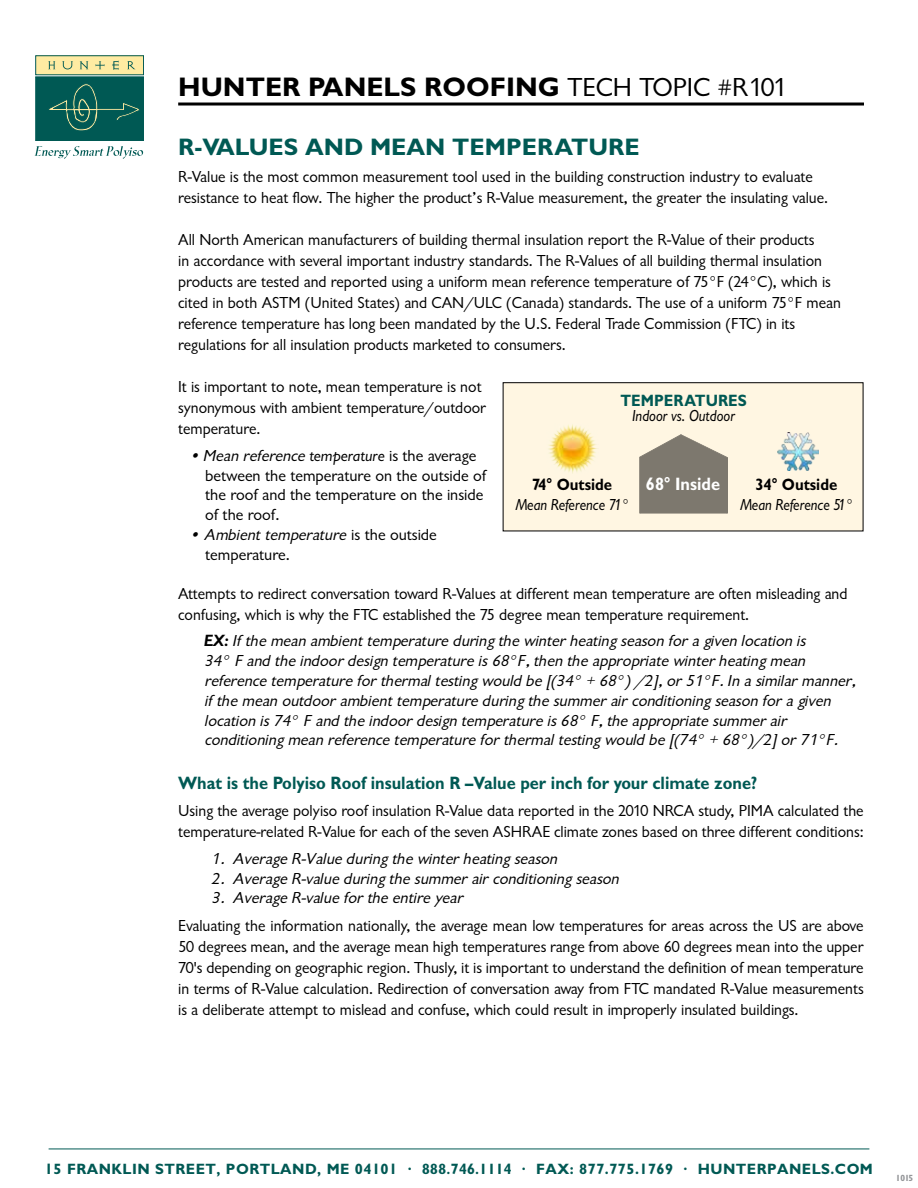
<style>
.page{position:relative;width:918px;height:1188px;background:#fff}
.page>*{position:absolute;margin:0;border:0;box-sizing:border-box;transform-origin:0 0}
.t1{font:27px "Classical Sans Bold DTC";color:#000}
.t2{font:24px "Classical Sans Bold DTC";color:#005954}
.t3{font:18px "Classical Sans Bold DTC";color:#005954;scale:.91 1}
.t4{font:18px "Classical Sans Bold DTC";color:#fff;scale:.91 1}
.t5{font:16.5px/21px "Classical Sans Regular DTC";color:#000}
.t6{font:italic 16.5px/19.8px "Classical Sans";color:#000}
.t7{font:16.5px "Classical Sans Reg Ita DTC";color:#000;scale:.91 1}
.t8{font:16.5px "Classical Sans Bold DTC";color:#000;scale:.91 1}
.t9{font:16.5px "Classical Sans Bold DTC";color:#005954;scale:.91 1}
.t10{font:15px "Classical Sans Bold DTC";letter-spacing:.03em;color:#005954}
.t11{font:9px "Classical Sans Bold Cond DTC";color:#939598}
.s1{font-family:"Classical Sans Regular DTC"}
.s2{font-family:"Classical Sans Reg Ita DTC";font-style:normal}
.s3{font-family:"Classical Sans Regular DTC";font-style:normal}
.s4{font-family:"Classical Sans Bold Ita DTC";font-style:normal}
.s5{font-family:"Classical Sans Bold Cond DTC"}
</style>
<div class="page">
<div style="left:36px;top:77px;width:108px;height:63px;background:#005954"></div>
<div style="left:35px;top:77px;width:109px;height:64px;border:1px solid #005954"></div>
<svg style="left:48px;top:83px;width:92px;height:48px"></svg>
<div style="left:36px;top:56px;width:108px;height:19px;background:#ffeba2"></div>
<svg style="left:48px;top:61px;width:7px;height:8px"></svg>
<svg style="left:62px;top:61px;width:11px;height:8px"></svg>
<svg style="left:80px;top:61px;width:8px;height:8px"></svg>
<svg style="left:96px;top:61px;width:9px;height:8px"></svg>
<svg style="left:113px;top:60px;width:6px;height:10px"></svg>
<svg style="left:127px;top:61px;width:8px;height:8px"></svg>
<svg style="left:34px;top:146px;width:109px;height:13px"></svg>
<hr style="left:178px;top:103px;width:686px;height:3px;background:#000">
<hr style="left:49px;top:1149px;width:820px;height:1px;background:#005954">
<div style="left:503px;top:383px;width:360px;height:148px;background:#fff6e2"></div>
<div style="left:503px;top:382px;width:360px;height:149px;border:1px solid #000"></div>
<img style="left:548px;top:424px;width:49px;height:49px">
<img style="left:777px;top:432px;width:41px;height:39px">
<svg style="left:639px;top:434px;width:89px;height:79px;background:#908a7f"></svg>
<h1 class="t1" style="left:178px;top:72px;width:611px">HUNTER PANELS ROOFING <span class="s1">TECH TOPIC #R101</span></h1>
<h2 class="t2" style="left:178px;top:133px;width:463px">R-VALUES AND MEAN TEMPERATURE</h2>
<p class="t5" style="left:178px;top:167px;width:651px">R-Value is the most common measurement tool used in the building construction industry to evaluate resistance to heat flow. The higher the product’s R-Value measurement, the greater the insulating value.</p>
<p class="t5" style="left:178px;top:230px;width:664px">All North American manufacturers of building thermal insulation report the R-Value of their products<br>in accordance with several important industry standards. The R-Values of all building thermal insulation products are tested and reported using a uniform mean reference temperature of 75°F (24°C), which is cited in both ASTM (United States) and CAN/ULC (Canada) standards. The use of a uniform 75°F mean reference temperature has long been mandated by the U.S. Federal Trade Commission (FTC) in its regulations for all insulation products marketed to consumers.</p>
<p class="t5" style="left:178px;top:377px;width:310px">It is important to note, mean temperature is not synonymous with ambient temperature/outdoor temperature.</p>
<p class="t6" style="left:190px;top:446px;width:288px">• Mean reference <span class="s2">temperature</span> <span class="s3">is the average</span></p>
<p class="t5" style="left:205px;top:466px;width:283px;line-height:19.8px">between the temperature on the outside of the roof and the temperature on the inside of the roof.</p>
<p class="t6" style="left:190px;top:525px;width:248px">• Ambient temperature <span class="s3">is the outside</span></p>
<p class="t5" style="left:205px;top:544px;width:86px">temperature.</p>
<p class="t5" style="left:178px;top:583px;width:671px">Attempts to redirect conversation toward R-Values at different mean temperature are often misleading and confusing, which is why the FTC established the 75 degree mean temperature requirement.</p>
<p class="t6" style="left:204px;top:631px;width:654px"><span class="s4">EX:</span> If the mean ambient temperature during the winter heating season for a given location is<br>34° F and the indoor design temperature is 68°F, then the appropriate winter heating mean reference temperature for thermal testing would be [(34° + 68°) /2], or 51°F. In a similar manner, if the mean outdoor ambient temperature during the summer air conditioning season for a given location is 74° F and the indoor design temperature is 68° F, the appropriate summer air conditioning mean reference temperature for thermal testing would be [(74° + 68°)/2] or 71°F.</p>
<p class="t3" style="left:178px;top:773px;width:638px">What is the Polyiso Roof insulation R –Value per inch for your climate zone?</p>
<p class="t5" style="left:178px;top:801px;width:687px">Using the average polyiso roof insulation R-Value data reported in the 2010 NRCA study, PIMA calculated the temperature-related R-Value for each of the seven ASHRAE climate zones based on three different conditions:</p>
<p class="t6" style="left:212px;top:849px;width:347px">1. Average R-Value during the winter heating season</p>
<p class="t6" style="left:212px;top:869px;width:409px">2. Average R-value during the summer air conditioning season</p>
<p class="t6" style="left:212px;top:889px;width:253px">3. Average R-value for the entire year</p>
<p class="t5" style="left:178px;top:916px;width:687px;text-align:justify">Evaluating the information nationally, the average mean low temperatures for areas across the US are above 50 degrees mean, and the average mean high temperatures range from above 60 degrees mean into the upper 70's depending on geographic region. Thusly, it is important to understand the definition of mean temperature in terms of R-Value calculation. Redirection of conversation away from FTC mandated R-Value measurements is a deliberate attempt to mislead and confuse, which could result in improperly insulated buildings.</p>
<p class="t9" style="left:620px;top:392px;width:140px">TEMPERATURES</p>
<p class="t7" style="left:632px;top:407px;width:115px">Indoor vs. Outdoor</p>
<p class="t4" style="left:646px;top:474px;width:83px">68° Inside</p>
<p class="t8" style="left:756px;top:475px;width:91px">34° Outside</p>
<p class="t7" style="left:740px;top:495px;width:125px">Mean Reference 51°</p>
<p class="t8" style="left:532px;top:476px;width:90px">74° Outside</p>
<p class="t7" style="left:515px;top:496px;width:126px">Mean Reference 71°</p>
<p class="t10" style="left:45px;top:1161px;width:830px">15 FRANKLIN STREET, PORTLAND, ME 04101 · <span class="s5">888.746.1114</span> · FAX: 877.775.1769 · HUNTERPANELS.COM</p>
<p class="t11" style="left:896px;top:1173px;width:19px">1015</p>
</div>
